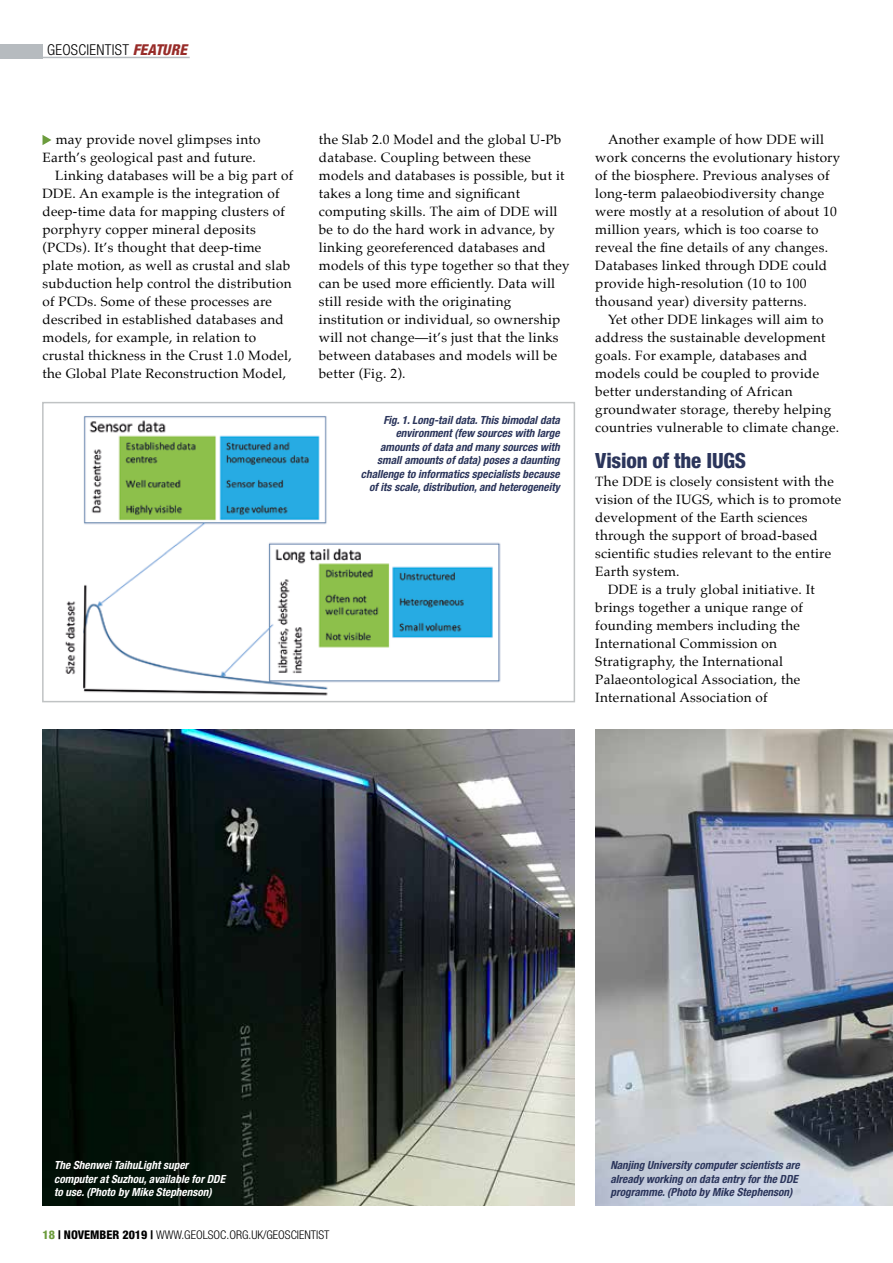
<style>
.page{position:relative;width:893px;height:1263px;background:#fff}
.page>*{position:absolute;margin:0;border:0;box-sizing:border-box;transform-origin:0 0}
.t1{font:800 condensed 21px "Helvetica Neue LT";letter-spacing:-.01em;color:#2b355b}
.t2{font:300 condensed 15px "Helvetica Neue LT";letter-spacing:.02em;color:#000}
.t3{font:13.5px/18px "Palatino";letter-spacing:.02em;color:#000}
.t4{font:300 condensed 12px "Helvetica Neue LT";color:#000}
.t5{font:italic 700 condensed 11.25px/13.5px "Helvetica Neue LT";color:#2b355b}
.t6{font:italic 700 condensed 11.25px/13.5px "Helvetica Neue LT";color:#fff}
.s1{font-weight:800;font-style:italic;color:#982c29}
.s2{font-weight:800;color:#6c9c3d}
.s3{font-weight:800}
</style>
<div class="page">
<img style="left:65px;top:416px;width:436px;height:280px">
<div style="left:42px;top:402px;width:533px;height:300px;border:2px solid #c0c3c4"></div>
<div style="left:0;top:44px;width:43px;height:14px;background:#b6bbbf"></div>
<hr style="left:0;top:57px;width:190px;height:1px;background:#b6bbbf">
<img style="left:595px;top:730px;width:298px;height:476px">
<img style="left:43px;top:730px;width:531px;height:476px">
<svg style="left:43px;top:135px;width:8px;height:10px"></svg>
<p class="t2" style="left:47px;top:41px;width:141px">GEOSCIENTIST <span class="s1">FEATURE</span></p>
<p class="t3" style="left:56px;top:130px;width:206px">may provide novel glimpses into</p>
<p class="t3" style="left:43px;top:148px;width:215px">Earth’s geological past and future.</p>
<p class="t3" style="left:55px;top:166px;width:240px">Linking databases will be a big part of</p>
<p class="t3" style="left:43px;top:184px;width:239px">DDE. An example is the integration of</p>
<p class="t3" style="left:43px;top:202px;width:244px">deep-time data for mapping clusters of</p>
<p class="t3" style="left:43px;top:220px;width:215px">porphyry copper mineral deposits</p>
<p class="t3" style="left:43px;top:238px;width:220px">(PCDs). It’s thought that deep-time</p>
<p class="t3" style="left:43px;top:256px;width:249px">plate motion, as well as crustal and slab</p>
<p class="t3" style="left:43px;top:274px;width:251px">subduction help control the distribution</p>
<p class="t3" style="left:43px;top:292px;width:231px">of PCDs. Some of these processes are</p>
<p class="t3" style="left:43px;top:310px;width:243px">described in established databases and</p>
<p class="t3" style="left:43px;top:328px;width:215px">models, for example, in relation to</p>
<p class="t3" style="left:43px;top:346px;width:251px">crustal thickness in the Crust 1.0 Model,</p>
<p class="t3" style="left:43px;top:364px;width:245px">the Global Plate Reconstruction Model,</p>
<p class="t3" style="left:319px;top:130px;width:252px">the Slab 2.0 Model and the global U-Pb database. Coupling between these models and databases is possible, but it takes a long time and significant computing skills. The aim of DDE will be to do the hard work in advance, by linking georeferenced databases and models of this type together so that they can be used more efficiently. Data will still reside with the originating institution or individual, so ownership will not change—it’s just that the links between databases and models will be better (Fig. 2).</p>
<p class="t3" style="left:595px;top:130px;width:247px;text-indent:13px">Another example of how DDE will work concerns the evolutionary history of the biosphere. Previous analyses of long-term palaeobiodiversity change were mostly at a resolution of about 10 million years, which is too coarse to reveal the fine details of any changes.<br>Databases linked through DDE could provide high-resolution (10 to 100 thousand year) diversity patterns.</p>
<p class="t3" style="left:595px;top:310px;width:245px;text-indent:13px">Yet other DDE linkages will aim to address the sustainable development goals. For example, databases and models could be coupled to provide better understanding of African groundwater storage, thereby helping countries vulnerable to climate change.</p>
<h1 class="t1" style="left:595px;top:448px;width:152px">Vision of the IUGS</h1>
<p class="t3" style="left:595px;top:472px;width:240px">The DDE is closely consistent with the</p>
<p class="t3" style="left:595px;top:490px;width:247px">vision of the IUGS, which is to promote</p>
<p class="t3" style="left:595px;top:508px;width:214px">development of the Earth sciences</p>
<p class="t3" style="left:595px;top:526px;width:224px">through the support of broad-based</p>
<p class="t3" style="left:595px;top:544px;width:237px">scientific studies relevant to the entire</p>
<p class="t3" style="left:595px;top:562px;width:86px">Earth system.</p>
<p class="t3" style="left:608px;top:580px;width:208px">DDE is a truly global initiative. It</p>
<p class="t3" style="left:595px;top:598px;width:209px">brings together a unique range of</p>
<p class="t3" style="left:595px;top:616px;width:206px">founding members including the</p>
<p class="t3" style="left:595px;top:634px;width:183px">International Commission on</p>
<p class="t3" style="left:595px;top:652px;width:189px">Stratigraphy, the International</p>
<p class="t3" style="left:595px;top:670px;width:206px">Palaeontological Association, the</p>
<p class="t3" style="left:595px;top:688px;width:174px">International Association of</p>
<p class="t5" style="left:361px;top:413px;width:200px;text-align:right">Fig. 1. Long-tail data. This bimodal data environment (few sources with large amounts of data and many sources with small amounts of data) poses a daunting challenge to informatics specialists because of its scale, distribution, and heterogeneity</p>
<p class="t6" style="left:54px;top:1158px;width:172px">The Shenwei TaihuLight super computer at Suzhou, available for DDE to use. (Photo by Mike Stephenson)</p>
<p class="t5" style="left:610px;top:1158px;width:191px">Nanjing University computer scientists are already working on data entry for the DDE programme. (Photo by Mike Stephenson)</p>
<p class="t4" style="left:43px;top:1228px;width:288px"><span class="s2">18</span> <span class="s3">| NOVEMBER 2019 |</span> WWW.GEOLSOC.ORG.UK/GEOSCIENTIST</p>
</div>
